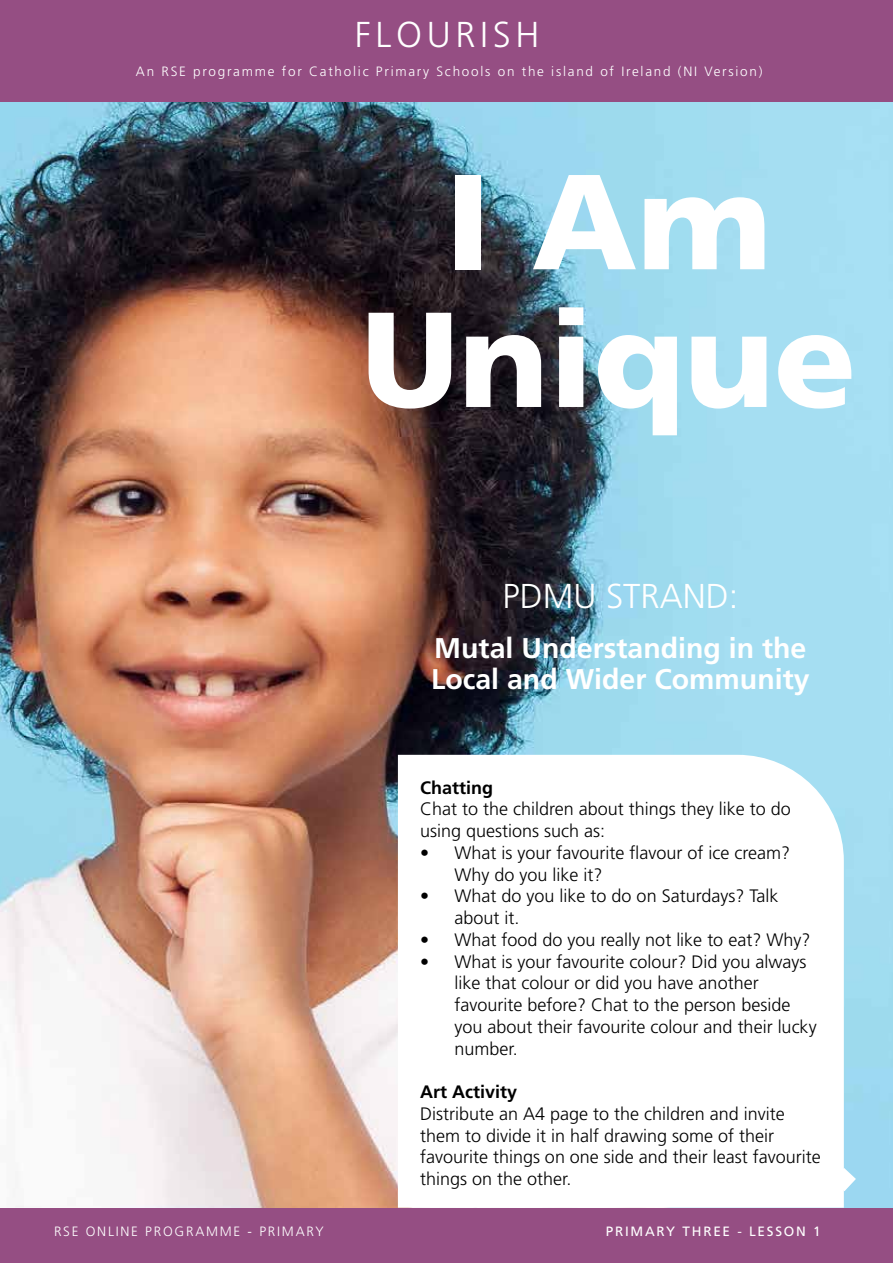
<style>
.page{position:relative;width:893px;height:1263px;background:#fff}
.page>*{position:absolute;margin:0;border:0;box-sizing:border-box;transform-origin:0 0}
.t1{font:900 135px/137.7px "Frutiger LT Std";color:#fff;text-align:center}
.t2{font:300 36px "Frutiger LT Std";letter-spacing:.13em;color:#fff}
.t3{font:300 34.5px "Frutiger LT Std";color:#fff}
.t4{font:700 28.5px/31.5px "Frutiger LT Std";color:#fff}
.t5{font:300 18px/21.8px "Frutiger LT Std";color:#000}
.t6{font:700 18px "Frutiger LT Std";color:#000}
.t7{font:300 13.5px "Frutiger LT Std";letter-spacing:.13em;color:#fff}
.t8{font:13.5px "Frutiger LT Std";letter-spacing:.13em;color:#fff}
</style>
<div class="page">
<div style="left:0;top:0;width:893px;height:102px;background:#954e83"></div>
<div style="left:0;top:1207px;width:893px;height:56px;background:#954e83"></div>
<img style="left:0;top:102px;width:893px;height:1106px">
<svg style="left:398px;top:755px;width:446px;height:453px"></svg>
<svg style="left:831px;top:1168px;width:25px;height:23px"></svg>
<h2 class="t2" style="left:355px;top:14px;width:186px">FLOURISH</h2>
<p class="t7" style="left:136px;top:64px;width:628px">An RSE programme for Catholic Primary Schools on the island of Ireland (NI Version)</p>
<h1 class="t1" style="left:361px;top:153px;width:497px">I Am<br>Unique</h1>
<h3 class="t3" style="left:502px;top:577px;width:237px">PDMU STRAND:</h3>
<h3 class="t4" style="left:431px;top:632px;width:380px">Mutal Understanding in the<br>Local and Wider Community</h3>
<p class="t6" style="left:420px;top:777px;width:75px">Chatting</p>
<p class="t5" style="left:420px;top:798px;width:372px">Chat to the children about things they like to do using questions such as:</p>
<p class="t5" style="left:455px;top:842px;width:337px;text-indent:-35px">• What is your favourite flavour of ice cream?<br>Why do you like it?</p>
<p class="t5" style="left:455px;top:885px;width:325px;text-indent:-35px">• What do you like to do on Saturdays? Talk about it.</p>
<p class="t5" style="left:420px;top:929px;width:392px">• What food do you really not like to eat? Why?</p>
<p class="t5" style="left:455px;top:951px;width:364px;text-indent:-35px">• What is your favourite colour? Did you always like that colour or did you have another favourite before? Chat to the person beside you about their favourite colour and their lucky number.</p>
<p class="t6" style="left:420px;top:1081px;width:99px">Art Activity</p>
<p class="t5" style="left:420px;top:1103px;width:402px">Distribute an A4 page to the children and invite them to divide it in half drawing some of their favourite things on one side and their least favourite things on the other.</p>
<p class="t7" style="left:54px;top:1223px;width:271px">RSE ONLINE PROGRAMME - PRIMARY</p>
<p class="t8" style="left:606px;top:1223px;width:216px">PRIMARY THREE - LESSON 1</p>
</div>
